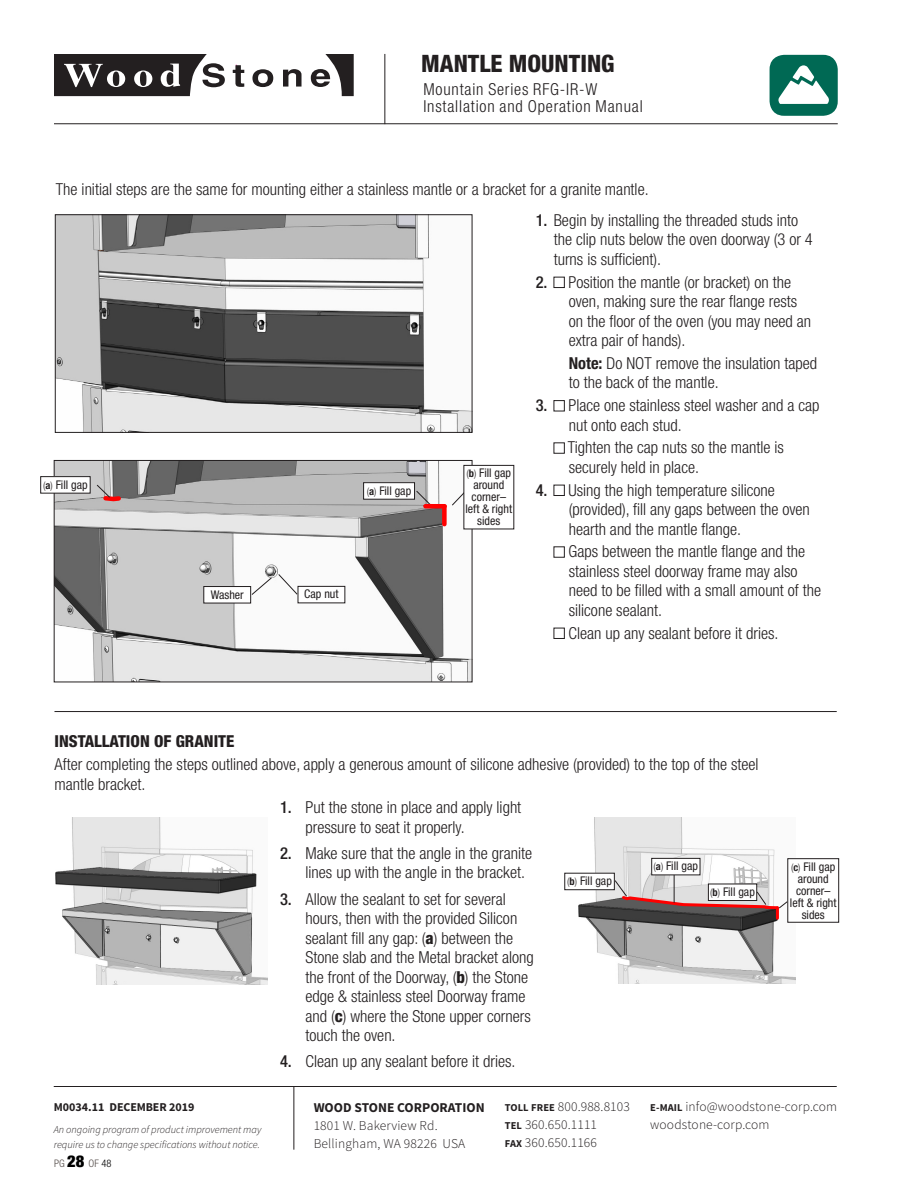
<style>
.page{position:relative;width:918px;height:1188px;background:#fff}
.page>*{position:absolute;margin:0;border:0;box-sizing:border-box;transform-origin:0 0}
.section__TOC_trigg{font:800 condensed 24px "Helvetica Neue LT Std";color:#231f20}
.body_Numbered_list{font:300 condensed 16.5px/19.5px "Helvetica Neue LT Std";color:#231f20}
.body_Justified_-_F{font:300 condensed 16.5px/19.5px "Helvetica Neue LT Std";color:#231f20}
.body_Flush_Left{font:300 condensed 16.5px "Helvetica Neue LT Std";color:#231f20}
.body_Numbered_list-2{font:300 condensed 16.5px/17.2px "Helvetica Neue LT Std";letter-spacing:.05em;color:#231f20}
.body_Justified_-_F-2{font:800 condensed 16.5px "Helvetica Neue LT Std";color:#231f20}
.t1{font:300 13.5px/18px "Source Sans Pro";letter-spacing:.01em;color:#231f20}
.t2{font:700 13.5px "Source Sans Pro";color:#231f20}
.Text_Box_copy{font:condensed 12px/12px "Helvetica Neue LT Std";color:#231f20}
.t3{font:700 12px "Source Sans Pro";color:#231f20}
.t4{font:italic 300 10.5px/15px "Source Sans Pro";color:#231f20}
.t5{font:300 condensed 10.35px "Helvetica Neue LT Std";color:#524a47}
.s1{font-weight:300;font-size:10.5px}
.s2{font-weight:700;font-size:10.5px}
.s3{font-weight:500}
.s4{font-weight:700}
.s5{font-weight:900;font-size:16.35px;color:#000}
.s6{color:#000}
.s7{font-weight:800}
</style>
<div class="page">
<hr style="left:54px;top:123px;width:784px;height:1px;background:#231f20">
<svg style="left:233px;top:65px;width:11px;height:22px"></svg>
<svg style="left:54px;top:54px;width:171px;height:42px"></svg>
<svg style="left:252px;top:69px;width:21px;height:18px"></svg>
<svg style="left:283px;top:69px;width:19px;height:18px"></svg>
<svg style="left:311px;top:54px;width:43px;height:42px"></svg>
<hr style="left:384px;top:54px;width:1px;height:70px;background:#231f20">
<hr style="left:54px;top:1086px;width:783px;height:1px;background:#231f20">
<hr style="left:293px;top:1087px;width:1px;height:63px;background:#231f20">
<div style="left:770px;top:55px;width:68px;height:61px;background:#006954;border-radius:15px"></div>
<svg style="left:778px;top:65px;width:51px;height:39px"></svg>
<hr style="left:54px;top:711px;width:783px;height:1px;background:#231f20">
<img style="left:57px;top:216px;width:413px;height:215px">
<div style="left:55px;top:214px;width:417px;height:219px;border:1px solid #231f20"></div>
<div style="left:554px;top:277px;width:11px;height:11px;border:1px solid #231f20"></div>
<div style="left:554px;top:400px;width:11px;height:11px;border:1px solid #231f20"></div>
<div style="left:554px;top:485px;width:11px;height:11px;border:1px solid #231f20"></div>
<div style="left:554px;top:628px;width:11px;height:11px;border:1px solid #231f20"></div>
<img style="left:56px;top:818px;width:212px;height:167px">
<img style="left:578px;top:817px;width:218px;height:167px">
<div style="left:565px;top:873px;width:49px;height:17px;background:#fff"></div>
<div style="left:565px;top:873px;width:50px;height:17px;border:1px solid #231f20"></div>
<div style="left:652px;top:858px;width:48px;height:17px;background:#fff"></div>
<div style="left:652px;top:858px;width:48px;height:17px;border:1px solid #231f20"></div>
<div style="left:788px;top:859px;width:51px;height:63px;background:#fff"></div>
<div style="left:788px;top:858px;width:51px;height:64px;border:1px solid #231f20"></div>
<svg style="left:614px;top:875px;width:174px;height:43px"></svg>
<img style="left:56px;top:462px;width:414px;height:218px">
<div style="left:54px;top:460px;width:418px;height:222px;border:1px solid #231f20"></div>
<div style="left:298px;top:586px;width:47px;height:17px;background:#fff"></div>
<div style="left:298px;top:586px;width:47px;height:17px;border:1px solid #231f20"></div>
<div style="left:204px;top:587px;width:47px;height:16px;background:#fff"></div>
<div style="left:204px;top:586px;width:47px;height:17px;border:1px solid #231f20"></div>
<svg style="left:251px;top:573px;width:47px;height:23px"></svg>
<div style="left:41px;top:477px;width:49px;height:16px;background:#fff"></div>
<div style="left:40px;top:476px;width:50px;height:17px;border:1px solid #231f20"></div>
<div style="left:364px;top:483px;width:51px;height:16px;background:#fff"></div>
<div style="left:363px;top:482px;width:52px;height:17px;border:1px solid #231f20"></div>
<svg style="left:96px;top:484px;width:28px;height:20px"></svg>
<hr style="left:425px;top:504px;width:20px;height:4px;background:#f00">
<svg style="left:416px;top:490px;width:15px;height:15px"></svg>
<svg style="left:451px;top:487px;width:13px;height:19px"></svg>
<div style="left:442px;top:508px;width:5px;height:16px;background:#f00"></div>
<div style="left:464px;top:465px;width:50px;height:64px;background:#fff"></div>
<p class="section__TOC_trigg" style="left:421px;top:48px;width:195px">MANTLE MOUNTING</p>
<p class="body_Numbered_list-2" style="left:423px;top:80px;width:221px">Mountain Series RFG-IR-W<br>Installation and Operation Manual</p>
<p class="body_Flush_Left" style="left:56px;top:180px;width:591px">The initial steps are the same for mounting either a stainless mantle or a bracket for a granite mantle.</p>
<p class="Text_Box_copy" style="left:43px;top:478px;width:46px"><span class="s1">(</span><span class="s2">a</span><span class="s1">)</span> Fill gap</p>
<p class="Text_Box_copy" style="left:367px;top:484px;width:46px"><span class="s1">(</span><span class="s2">a</span><span class="s1">)</span> Fill gap</p>
<p class="Text_Box_copy" style="left:211px;top:588px;width:35px">Washer</p>
<p class="Text_Box_copy" style="left:304px;top:588px;width:36px">Cap nut</p>
<p class="Text_Box_copy" style="left:466px;top:467px;width:46px"><span class="s1">(</span><span class="s2">b</span><span class="s1">)</span> Fill gap</p>
<p class="Text_Box_copy" style="left:472px;top:479px;width:36px">around corner–</p>
<p class="Text_Box_copy" style="left:466px;top:503px;width:48px;text-align:center">left &amp; right sides</p>
<p class="body_Numbered_list" style="left:554px;top:210px;width:261px;text-indent:-18px"><span class="s3">1.</span> Begin by installing the threaded studs into the clip nuts below the oven doorway (3 or 4 turns is sufficient).</p>
<p class="body_Numbered_list" style="left:569px;top:272px;width:244px;text-indent:-33px"><span class="s3">2.</span> Position the mantle (or bracket) on the oven, making sure the rear flange rests on the floor of the oven (you may need an extra pair of hands).</p>
<p class="body_Numbered_list" style="left:569px;top:353px;width:250px"><span class="s4">Note:</span> Do NOT remove the insulation taped to the back of the mantle.</p>
<p class="body_Numbered_list" style="left:569px;top:395px;width:252px;text-indent:-33px"><span class="s3">3.</span> Place one stainless steel washer and a cap nut onto each stud.</p>
<p class="body_Numbered_list" style="left:568px;top:438px;width:218px">Tighten the cap nuts so the mantle is securely held in place.</p>
<p class="body_Numbered_list" style="left:569px;top:480px;width:243px;text-indent:-33px"><span class="s3">4.</span> Using the high temperature silicone (provided), fill any gaps between the oven hearth and the mantle flange.</p>
<p class="body_Numbered_list" style="left:568px;top:542px;width:254px">Gaps between the mantle flange and the stainless steel doorway frame may also need to be filled with a small amount of the silicone sealant.</p>
<p class="body_Numbered_list" style="left:568px;top:623px;width:209px">Clean up any sealant before it dries.</p>
<p class="body_Justified_-_F-2" style="left:54px;top:731px;width:181px">INSTALLATION OF GRANITE</p>
<p class="body_Justified_-_F" style="left:54px;top:754px;width:706px">After completing the steps outlined above, apply a generous amount of silicone adhesive (provided) to the top of the steel mantle bracket.</p>
<p class="t3" style="left:54px;top:1099px;width:142px">M0034.11 DECEMBER 2019</p>
<p class="t4" style="left:54px;top:1122px;width:209px">An ongoing program of product improvement may require us to change specifications without notice.</p>
<p class="t5" style="left:54px;top:1158px;width:59px">PG <span class="s5">28</span> OF <span class="s6">48</span></p>
<p class="body_Numbered_list" style="left:306px;top:797px;width:217px;text-indent:-26px"><span class="s3">1.</span> Put the stone in place and apply light pressure to seat it properly.</p>
<p class="body_Numbered_list" style="left:306px;top:843px;width:228px;text-indent:-26px"><span class="s3">2.</span> Make sure that the angle in the granite lines up with the angle in the bracket.</p>
<p class="body_Numbered_list" style="left:306px;top:889px;width:230px;text-indent:-26px"><span class="s3">3.</span> Allow the sealant to set for several hours, then with the provided Silicon sealant fill any gap: (<span class="s7">a</span>) between the Stone slab and the Metal bracket along the front of the Doorway, (<span class="s7">b</span>) the Stone edge &amp; stainless steel Doorway frame and (<span class="s7">c</span>) where the Stone upper corners touch the oven.</p>
<p class="body_Numbered_list" style="left:280px;top:1052px;width:234px"><span class="s3">4.</span> Clean up any sealant before it dries.</p>
<p class="Text_Box_copy" style="left:567px;top:875px;width:46px"><span class="s1">(</span><span class="s2">b</span><span class="s1">)</span> Fill gap</p>
<p class="Text_Box_copy" style="left:654px;top:860px;width:46px"><span class="s1">(</span><span class="s2">a</span><span class="s1">)</span> Fill gap</p>
<p class="Text_Box_copy" style="left:791px;top:860px;width:46px"><span class="s1">(</span><span class="s2">c</span><span class="s1">)</span> Fill gap</p>
<p class="Text_Box_copy" style="left:796px;top:872px;width:36px">around corner–</p>
<p class="Text_Box_copy" style="left:790px;top:896px;width:48px;text-align:center">left &amp; right sides</p>
<p class="Text_Box_copy" style="left:710px;top:886px;width:46px"><span class="s1">(</span><span class="s2">b</span><span class="s1">)</span> Fill gap</p>
<p class="t2" style="left:314px;top:1098px;width:173px">WOOD STONE CORPORATION</p>
<p class="t1" style="left:314px;top:1116px;width:153px">1801 W. Bakerview Rd.<br>Bellingham, WA 98226 USA</p>
<p class="t1" style="left:505px;top:1098px;width:127px"><span class="s2">TOLL FREE</span> 800.988.8103<br><span class="s2">TEL</span> 360.650.1111<br><span class="s2">FAX</span> 360.650.1166</p>
<p class="t1" style="left:650px;top:1098px;width:189px"><span class="s2">E-MAIL</span> info@woodstone-corp.com woodstone-corp.com</p>
</div>
